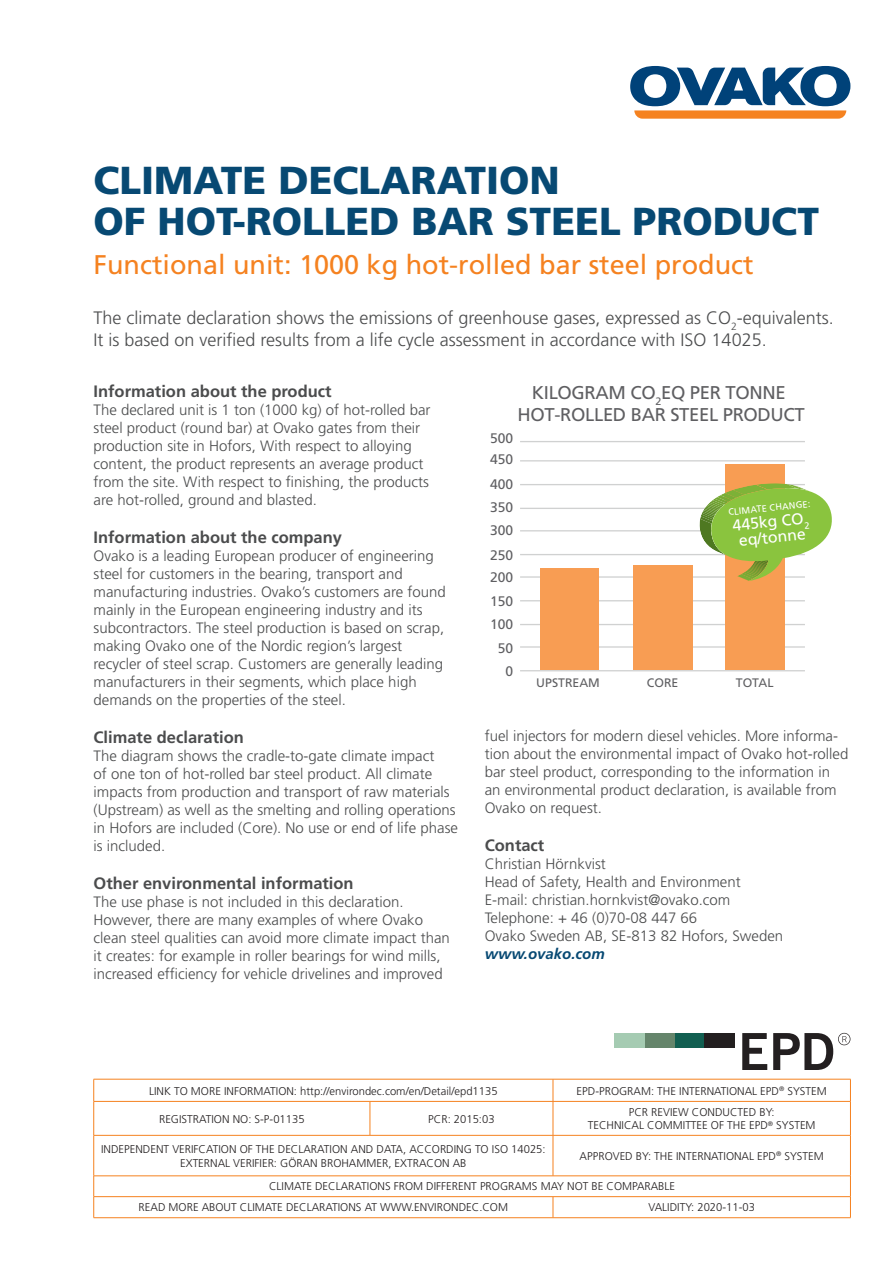
<style>
.page{position:relative;width:893px;height:1263px;background:#fff}
.page>*{position:absolute;margin:0;border:0;box-sizing:border-box;transform-origin:0 0}
.t1{font:900 39px/40.5px "Frutiger LT Std";color:#074973}
.t2{font:27px "Frutiger LT Std";color:#f58220}
.t3{font:18.45px/22.2px "Frutiger LT Std";letter-spacing:-.02em;color:#5f5f62;text-align:center}
.t4{font:300 18px/21.6px "Frutiger LT Std";color:#4b4c4d}
.t5{font:700 16.5px "Frutiger LT Std";color:#4b4c4d}
.t6{font:15.9px/15.9px "Frutiger LT Std";color:#fff}
.t7{font:300 15px/18px "Frutiger LT Std";color:#4b4c4d}
.t8{font:italic 700 15px "Frutiger LT Std";color:#074973}
.t9{font:13.8px "Frutiger LT Std";color:#5f5f62}
.t10{font:12.3px "Frutiger LT Std";color:#5f5f62}
.t11{font:300 11.25px/13.5px "Frutiger LT Std";color:#231f20;text-align:center}
.t12{font:9.3px "Frutiger LT Std";color:#fff}
</style>
<div class="page">
<svg style="left:630px;top:66px;width:220px;height:53px"></svg>
<hr style="left:94px;top:1079px;width:276px;height:1px;background:#f58220">
<svg style="left:93px;top:1079px;width:1px;height:22px"></svg>
<hr style="left:370px;top:1079px;width:183px;height:1px;background:#f58220">
<hr style="left:553px;top:1079px;width:298px;height:1px;background:#f58220">
<svg style="left:553px;top:1079px;width:1px;height:22px"></svg>
<svg style="left:850px;top:1079px;width:1px;height:22px"></svg>
<hr style="left:94px;top:1101px;width:276px;height:1px;background:#f58220">
<hr style="left:93px;top:1101px;width:1px;height:34px;background:#f58220">
<hr style="left:370px;top:1101px;width:183px;height:1px;background:#f58220">
<hr style="left:370px;top:1101px;width:1px;height:34px;background:#f58220">
<hr style="left:553px;top:1101px;width:298px;height:1px;background:#f58220">
<hr style="left:553px;top:1101px;width:1px;height:34px;background:#f58220">
<hr style="left:850px;top:1101px;width:1px;height:34px;background:#f58220">
<hr style="left:94px;top:1135px;width:276px;height:1px;background:#f58220">
<hr style="left:93px;top:1135px;width:1px;height:41px;background:#f58220">
<hr style="left:370px;top:1135px;width:183px;height:1px;background:#f58220">
<hr style="left:553px;top:1135px;width:298px;height:1px;background:#f58220">
<hr style="left:553px;top:1135px;width:1px;height:41px;background:#f58220">
<hr style="left:850px;top:1135px;width:1px;height:41px;background:#f58220">
<hr style="left:94px;top:1175px;width:276px;height:1px;background:#f58220">
<hr style="left:370px;top:1175px;width:183px;height:1px;background:#f58220">
<hr style="left:553px;top:1175px;width:298px;height:1px;background:#f58220">
<hr style="left:94px;top:1196px;width:276px;height:1px;background:#f58220">
<svg style="left:93px;top:1176px;width:1px;height:41px"></svg>
<hr style="left:370px;top:1196px;width:183px;height:1px;background:#f58220">
<hr style="left:553px;top:1196px;width:298px;height:1px;background:#f58220">
<svg style="left:553px;top:1197px;width:1px;height:20px"></svg>
<svg style="left:850px;top:1176px;width:1px;height:41px"></svg>
<hr style="left:94px;top:1217px;width:276px;height:1px;background:#f58220">
<hr style="left:370px;top:1217px;width:183px;height:1px;background:#f58220">
<hr style="left:553px;top:1217px;width:298px;height:1px;background:#f58220">
<hr style="left:520px;top:441px;width:285px;height:1px;background:#d0d1d1">
<hr style="left:520px;top:460px;width:285px;height:1px;background:#d0d1d1">
<hr style="left:520px;top:484px;width:285px;height:1px;background:#d0d1d1">
<hr style="left:520px;top:508px;width:285px;height:1px;background:#d0d1d1">
<hr style="left:520px;top:530px;width:285px;height:1px;background:#d0d1d1">
<hr style="left:520px;top:554px;width:285px;height:1px;background:#d0d1d1">
<hr style="left:520px;top:576px;width:285px;height:2px;background:#d0d1d1">
<hr style="left:520px;top:600px;width:285px;height:1px;background:#d0d1d1">
<hr style="left:520px;top:624px;width:285px;height:1px;background:#d0d1d1">
<hr style="left:520px;top:646px;width:285px;height:2px;background:#d0d1d1">
<div style="left:725px;top:464px;width:60px;height:206px;background:#f89d53"></div>
<div style="left:633px;top:566px;width:59px;height:104px;background:#f89d53"></div>
<div style="left:540px;top:568px;width:58px;height:102px;background:#f89d53"></div>
<hr style="left:520px;top:670px;width:285px;height:1px;background:#d0d1d1">
<svg style="left:699px;top:483px;width:133px;height:98px"></svg>
<div style="left:674px;top:1033px;width:30px;height:15px;background:#125f51"></div>
<div style="left:644px;top:1033px;width:30px;height:15px;background:#65856b"></div>
<div style="left:614px;top:1033px;width:30px;height:15px;background:#a5cbb2"></div>
<div style="left:704px;top:1033px;width:30px;height:15px;background:#231f20"></div>
<svg style="left:742px;top:1033px;width:108px;height:37px"></svg>
<h1 class="t1" style="left:94px;top:160px;width:727px">CLIMATE DECLARATION<br>OF HOT-ROLLED BAR STEEL PRODUCT</h1>
<h2 class="t2" style="left:94px;top:248px;width:662px">Functional unit: 1000 kg hot-rolled bar steel product</h2>
<p class="t4" style="left:94px;top:307px;width:742px">The climate declaration shows the emissions of greenhouse gases, expressed as CO<sub>2</sub>-equivalents.<br>It is based on verified results from a life cycle assessment in accordance with ISO 14025.</p>
<p class="t5" style="left:94px;top:382px;width:240px">Information about the product</p>
<p class="t7" style="left:94px;top:401px;width:339px">The declared unit is 1 ton (1000 kg) of hot-rolled bar steel product (round bar) at Ovako gates from their production site in Hofors, With respect to alloying content, the product represents an average product from the site. With respect to finishing, the products are hot-rolled, ground and blasted.</p>
<p class="t5" style="left:94px;top:528px;width:250px">Information about the company</p>
<p class="t7" style="left:94px;top:547px;width:354px">Ovako is a leading European producer of engineering steel for customers in the bearing, transport and manufacturing industries. Ovako’s customers are found mainly in the European engineering industry and its subcontractors. The steel production is based on scrap, making Ovako one of the Nordic region’s largest recycler of steel scrap. Customers are generally leading manufacturers in their segments, which place high demands on the properties of the steel.</p>
<p class="t5" style="left:94px;top:727px;width:152px">Climate declaration</p>
<p class="t7" style="left:94px;top:747px;width:366px">The diagram shows the cradle-to-gate climate impact<br>of one ton of hot-rolled bar steel product. All climate impacts from production and transport of raw materials (Upstream) as well as the smelting and rolling operations in Hofors are included (Core). No use or end of life phase is included.</p>
<p class="t5" style="left:94px;top:873px;width:262px">Other environmental information</p>
<p class="t7" style="left:94px;top:893px;width:358px">The use phase is not included in this declaration.<br>However, there are many examples of where Ovako clean steel qualities can avoid more climate impact than it creates: for example in roller bearings for wind mills, increased efficiency for vehicle drivelines and improved</p>
<p class="t3" style="left:518px;top:382px;width:289px">KILOGRAM CO<sub>2</sub>EQ PER TONNE<br>HOT-ROLLED BAR STEEL PRODUCT</p>
<p class="t9" style="left:490px;top:430px;width:25px">500</p>
<p class="t9" style="left:490px;top:452px;width:25px">450</p>
<p class="t9" style="left:490px;top:476px;width:25px">400</p>
<p class="t12" style="left:728px;top:507px;width:84px;rotate:-6deg">CLIMATE CHANGE:</p>
<p class="t6" style="left:732px;top:517px;width:78px;rotate:-6deg">445kg CO<sub>2 </sub>eq/tonne</p>
<p class="t9" style="left:490px;top:499px;width:25px">350</p>
<p class="t9" style="left:490px;top:522px;width:25px">300</p>
<p class="t9" style="left:490px;top:547px;width:25px">250</p>
<p class="t9" style="left:490px;top:569px;width:25px">200</p>
<p class="t9" style="left:490px;top:593px;width:25px">150</p>
<p class="t9" style="left:490px;top:616px;width:25px">100</p>
<p class="t9" style="left:498px;top:640px;width:17px">50</p>
<p class="t9" style="left:505px;top:663px;width:9px">0</p>
<p class="t10" style="left:536px;top:675px;width:65px">UPSTREAM</p>
<p class="t10" style="left:647px;top:675px;width:33px">CORE</p>
<p class="t10" style="left:736px;top:675px;width:39px">TOTAL</p>
<p class="t7" style="left:485px;top:727px;width:365px">fuel injectors for modern diesel vehicles. More informa&shy;tion about the environmental impact of Ovako hot-rolled bar steel product, corresponding to the information in an environmental product declaration, is available from Ovako on request.</p>
<p class="t5" style="left:485px;top:836px;width:61px">Contact</p>
<p class="t7" style="left:485px;top:855px;width:300px">Christian Hörnkvist<br>Head of Safety, Health and Environment E-mail: christian.hornkvist@ovako.com Telephone: + 46 (0)70-08 447 66<br>Ovako Sweden AB, SE-813 82 Hofors, Sweden</p>
<p class="t8" style="left:485px;top:945px;width:122px">www.ovako.com</p>
<p class="t11" style="left:149px;top:1084px;width:350px">LINK TO MORE INFORMATION: http://environdec.com/en/Detail/epd1135</p>
<p class="t11" style="left:577px;top:1084px;width:252px">EPD-PROGRAM: THE INTERNATIONAL EPD<sup>®</sup> SYSTEM</p>
<p class="t11" style="left:159px;top:1112px;width:147px">REGISTRATION NO: S-P-01135</p>
<p class="t11" style="left:428px;top:1112px;width:68px">PCR: 2015:03</p>
<p class="t11" style="left:588px;top:1105px;width:229px">PCR REVIEW CONDUCTED BY:<br>TECHNICAL COMMITTEE OF THE EPD<sup>®</sup> SYSTEM</p>
<p class="t11" style="left:101px;top:1142px;width:446px">INDEPENDENT VERIFCATION OF THE DECLARATION AND DATA, ACCORDING TO ISO 14025:<br>EXTERNAL VERIFIER: GÖRAN BROHAMMER, EXTRACON AB</p>
<p class="t11" style="left:580px;top:1149px;width:246px">APPROVED BY: THE INTERNATIONAL EPD<sup>®</sup> SYSTEM</p>
<p class="t11" style="left:139px;top:1176px;width:538px;line-height:21px;text-align:left;text-indent:130px">CLIMATE DECLARATIONS FROM DIFFERENT PROGRAMS MAY NOT BE COMPARABLE<br>READ MORE ABOUT CLIMATE DECLARATIONS AT WWW.ENVIRONDEC.COM</p>
<p class="t11" style="left:648px;top:1201px;width:108px">VALIDITY: 2020-11-03</p>
</div>
